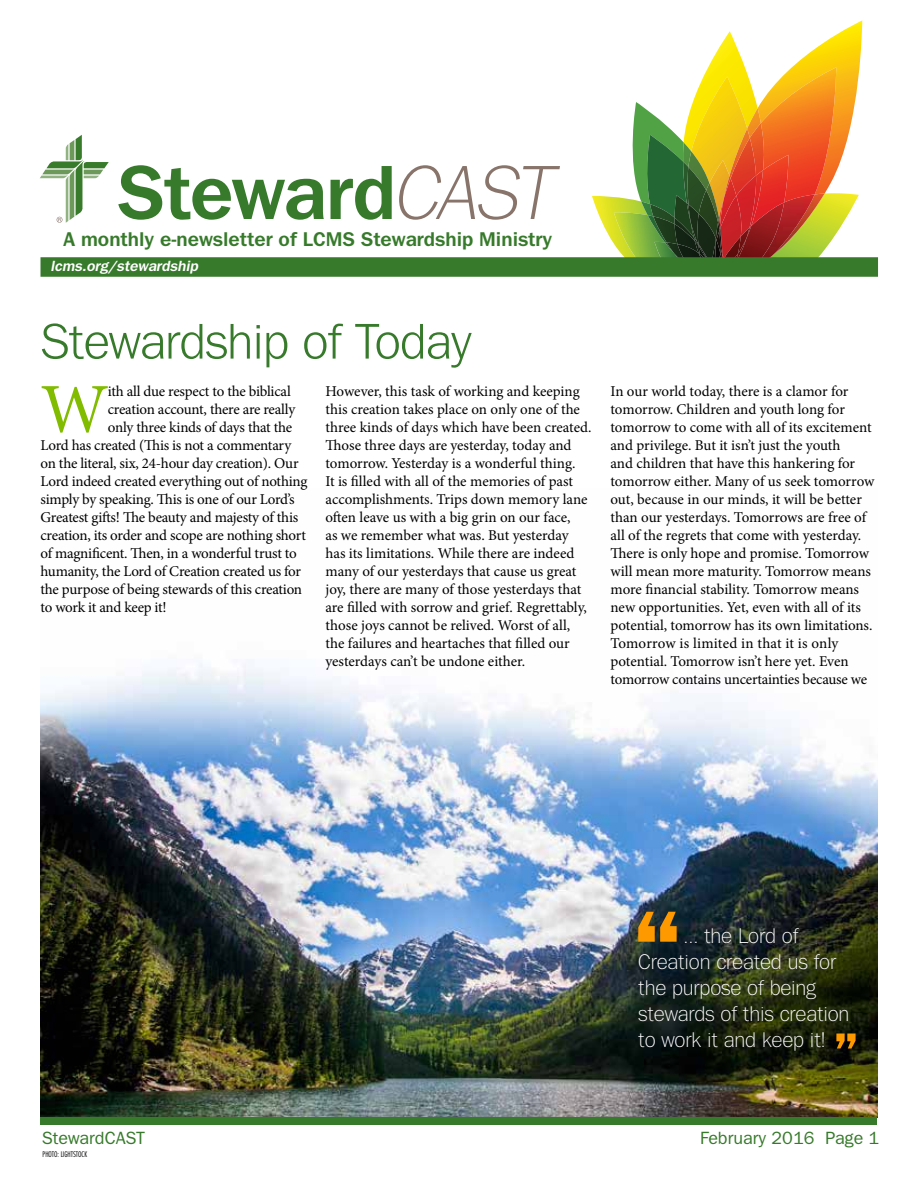
<style>
.page{position:relative;width:918px;height:1188px;background:#fff}
.page>*{position:absolute;margin:0;border:0;box-sizing:border-box;transform-origin:0 0}
.t1{font:700 78px "Tee Franklin";letter-spacing:-.015em;color:#377a2b}
.t2{font:70.35px "Minion Pro";color:#82bc00}
.t3{font:51px "Tee Franklin";letter-spacing:-.02em;color:#377a2b}
.t4{font:300 21.6px/26px "Tee Franklin";letter-spacing:-.01em;color:#fff}
.t5{font:700 20.25px "Tee Franklin";color:#377a2b}
.t6{font:500 18px "Tee Franklin";color:#377a2b}
.t7{font:15px/18px "Minion Pro";letter-spacing:-.01em;color:#000}
.t8{font:italic 700 15px "Tee Franklin";color:#fff}
.t9{font:300 condensed 7.5px "Futura Std";color:#000}
.s1{font-weight:300;font-style:italic;color:#88746a}
</style>
<div class="page">
<svg style="left:592px;top:20px;width:270px;height:237px"></svg>
<svg style="left:40px;top:135px;width:69px;height:88px"></svg>
<div style="left:40px;top:257px;width:838px;height:20px;background:#377a2b"></div>
<img style="left:40px;top:659px;width:838px;height:458px">
<div style="left:40px;top:1117px;width:838px;height:7px;background:#377a2b"></div>
<svg style="left:638px;top:912px;width:39px;height:30px"></svg>
<svg style="left:836px;top:1034px;width:20px;height:14px"></svg>
<h1 class="t1" style="left:117px;top:146px;width:440px">Steward<span class="s1">CAST</span></h1>
<h3 class="t5" style="left:63px;top:227px;width:491px">A monthly e-newsletter of LCMS Stewardship Ministry</h3>
<p class="t8" style="left:51px;top:257px;width:149px">lcms.org/stewardship</p>
<h3 class="t3" style="left:40px;top:312px;width:433px">Stewardship of Today</h3>
<h2 class="t2" style="left:40px;top:362px;width:70px">W</h2>
<p class="t7" style="left:108px;top:382px;width:185px">ith all due respect to the biblical</p>
<p class="t7" style="left:326px;top:382px;width:267px">However, this task of working and keeping this creation takes place on only one of the three kinds of days which have been created.<br>Those three days are yesterday, today and tomorrow. Yesterday is a wonderful thing.<br>It is filled with all of the memories of past accomplishments. Trips down memory lane often leave us with a big grin on our face,<br>as we remember what was. But yesterday has its limitations. While there are indeed many of our yesterdays that cause us great joy, there are many of those yesterdays that are filled with sorrow and grief. Regrettably, those joys cannot be relived. Worst of all, the failures and heartaches that filled our yesterdays can’t be undone either.</p>
<p class="t7" style="left:108px;top:400px;width:189px">creation account, there are really</p>
<p class="t7" style="left:108px;top:418px;width:186px">only three kinds of days that the</p>
<p class="t7" style="left:40px;top:436px;width:252px">Lord has created (This is not a commentary</p>
<p class="t7" style="left:40px;top:454px;width:260px">on the literal, six, 24-hour day creation). Our</p>
<p class="t7" style="left:40px;top:472px;width:269px">Lord indeed created everything out of nothing</p>
<p class="t7" style="left:40px;top:490px;width:256px">simply by speaking. This is one of our Lord’s</p>
<p class="t7" style="left:40px;top:508px;width:259px">Greatest gifts! The beauty and majesty of this</p>
<p class="t7" style="left:40px;top:526px;width:267px">creation, its order and scope are nothing short</p>
<p class="t7" style="left:40px;top:544px;width:258px">of magnificent. Then, in a wonderful trust to</p>
<p class="t7" style="left:40px;top:562px;width:262px">humanity, the Lord of Creation created us for</p>
<p class="t7" style="left:40px;top:580px;width:263px">the purpose of being stewards of this creation</p>
<p class="t7" style="left:40px;top:598px;width:128px">to work it and keep it!</p>
<p class="t7" style="left:610px;top:382px;width:265px">In our world today, there is a clamor for tomorrow. Children and youth long for tomorrow to come with all of its excitement and privilege. But it isn’t just the youth<br>and children that have this hankering for tomorrow either. Many of us seek tomorrow out, because in our minds, it will be better than our yesterdays. Tomorrows are free of all of the regrets that come with yesterday.<br>There is only hope and promise. Tomorrow will mean more maturity. Tomorrow means more financial stability. Tomorrow means new opportunities. Yet, even with all of its potential, tomorrow has its own limitations.<br>Tomorrow is limited in that it is only potential. Tomorrow isn’t here yet. Even tomorrow contains uncertainties because we</p>
<h3 class="t4" style="left:638px;top:923px;width:213px;text-indent:45px">… the Lord of<br>Creation created us for the purpose of being stewards of this creation to work it and keep it!</h3>
<p class="t6" style="left:42px;top:1127px;width:104px">StewardCAST</p>
<p class="t6" style="left:700px;top:1127px;width:181px">February 2016 Page 1</p>
<p class="t9" style="left:43px;top:1150px;width:46px">PHOTO: LIGHTSTOCK</p>
</div>
